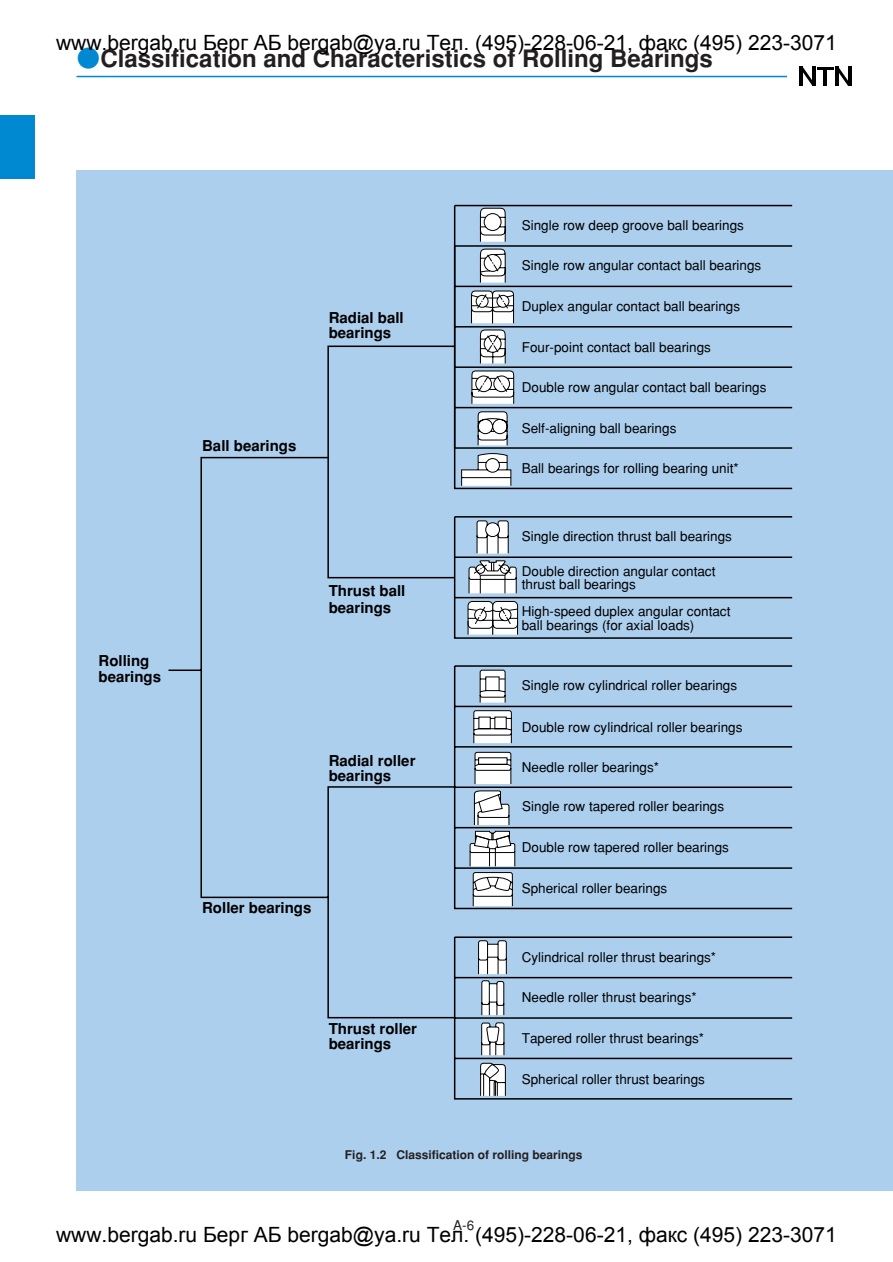
<style>
.page{position:relative;width:893px;height:1262px;background:#fff}
.page>*{position:absolute;margin:0;border:0;box-sizing:border-box;transform-origin:0 0}
.t1{font:700 24px "Helvetica";color:#231f20}
.t2{font:21px "Arial";color:#000}
.t3{font:700 15px/15px "Helvetica";color:#000}
.t4{font:13.5px/13.5px "Helvetica";color:#000}
.t5{font:13.5px "Helvetica";color:#231f20}
.t6{font:700 12px "Helvetica";color:#231f20}
.s1{font-family:"Shin Go";color:#0089d0}
</style>
<div class="page">
<hr style="left:76px;top:76px;width:774px;height:1px;background:#0089d0">
<div style="left:77px;top:170px;width:815px;height:1021px;background:#adcfee"></div>
<svg style="left:168px;top:456px;width:625px;height:644px"></svg>
<svg style="left:453px;top:204px;width:340px;height:286px"></svg>
<svg style="left:461px;top:208px;width:57px;height:888px"></svg>
<hr style="left:454px;top:205px;width:338px;height:1px;background:#000">
<hr style="left:454px;top:597px;width:338px;height:1px;background:#000">
<hr style="left:454px;top:556px;width:338px;height:2px;background:#000">
<hr style="left:454px;top:516px;width:338px;height:1px;background:#000">
<div style="left:0;top:115px;width:34px;height:64px;background:#0089d0"></div>
<div style="left:787px;top:64px;width:68px;height:25px;background:#fff"></div>
<hr style="left:799px;top:67px;width:3px;height:19px;background:#000">
<svg style="left:802px;top:67px;width:13px;height:19px"></svg>
<hr style="left:848px;top:67px;width:3px;height:19px;background:#000">
<svg style="left:835px;top:67px;width:13px;height:19px"></svg>
<hr style="left:823px;top:69px;width:3px;height:17px;background:#000">
<hr style="left:817px;top:67px;width:16px;height:3px;background:#000">
<h2 class="t2" style="left:56px;top:28px;width:782px">www.bergab.ru Берг АБ bergab@ya.ru Тел. (495)-228-06-21, факс (495) 223-3071</h2>
<h1 class="t1" style="left:77px;top:50px;width:638px"><span class="s1">●</span>Classification and Characteristics of Rolling Bearings</h1>
<p class="t3" style="left:99px;top:653px;width:64px;line-height:16.5px">Rolling bearings</p>
<p class="t3" style="left:329px;top:311px;width:77px">Radial ball bearings</p>
<p class="t3" style="left:202px;top:440px;width:96px">Ball bearings</p>
<p class="t3" style="left:329px;top:584px;width:78px;line-height:16.5px">Thrust ball bearings</p>
<p class="t3" style="left:329px;top:754px;width:88px">Radial roller bearings</p>
<p class="t3" style="left:202px;top:901px;width:111px">Roller bearings</p>
<p class="t3" style="left:329px;top:1022px;width:90px">Thrust roller bearings</p>
<p class="t4" style="left:521px;top:220px;width:224px">Single row deep groove ball bearings</p>
<p class="t4" style="left:521px;top:260px;width:241px">Single row angular contact ball bearings</p>
<p class="t4" style="left:521px;top:301px;width:220px">Duplex angular contact ball bearings</p>
<p class="t4" style="left:521px;top:342px;width:191px">Four-point contact ball bearings</p>
<p class="t4" style="left:521px;top:382px;width:246px">Double row angular contact ball bearings</p>
<p class="t4" style="left:521px;top:422px;width:156px">Self-aligning ball bearings</p>
<p class="t4" style="left:521px;top:463px;width:218px">Ball bearings for rolling bearing unit*</p>
<p class="t4" style="left:521px;top:531px;width:212px">Single direction thrust ball bearings</p>
<p class="t4" style="left:521px;top:565px;width:195px">Double direction angular contact thrust ball bearings</p>
<p class="t4" style="left:521px;top:606px;width:210px">High-speed duplex angular contact ball bearings (for axial loads)</p>
<p class="t4" style="left:521px;top:680px;width:217px">Single row cylindrical roller bearings</p>
<p class="t4" style="left:521px;top:721px;width:222px">Double row cylindrical roller bearings</p>
<p class="t4" style="left:521px;top:762px;width:139px">Needle roller bearings*</p>
<p class="t4" style="left:522px;top:801px;width:203px">Single row tapered roller bearings</p>
<p class="t4" style="left:521px;top:842px;width:209px">Double row tapered roller bearings</p>
<p class="t4" style="left:521px;top:882px;width:147px">Spherical roller bearings</p>
<p class="t4" style="left:521px;top:951px;width:196px">Cylindrical roller thrust bearings*</p>
<p class="t4" style="left:521px;top:992px;width:176px">Needle roller thrust bearings*</p>
<p class="t4" style="left:521px;top:1032px;width:184px">Tapered roller thrust bearings*</p>
<p class="t4" style="left:521px;top:1073px;width:185px">Spherical roller thrust bearings</p>
<p class="t6" style="left:345px;top:1150px;width:239px">Fig. 1.2 Classification of rolling bearings</p>
<p class="t5" style="left:453px;top:1220px;width:23px">A-6</p>
<h2 class="t2" style="left:56px;top:1221px;width:782px">www.bergab.ru Берг АБ bergab@ya.ru Тел. (495)-228-06-21, факс (495) 223-3071</h2>
</div>
